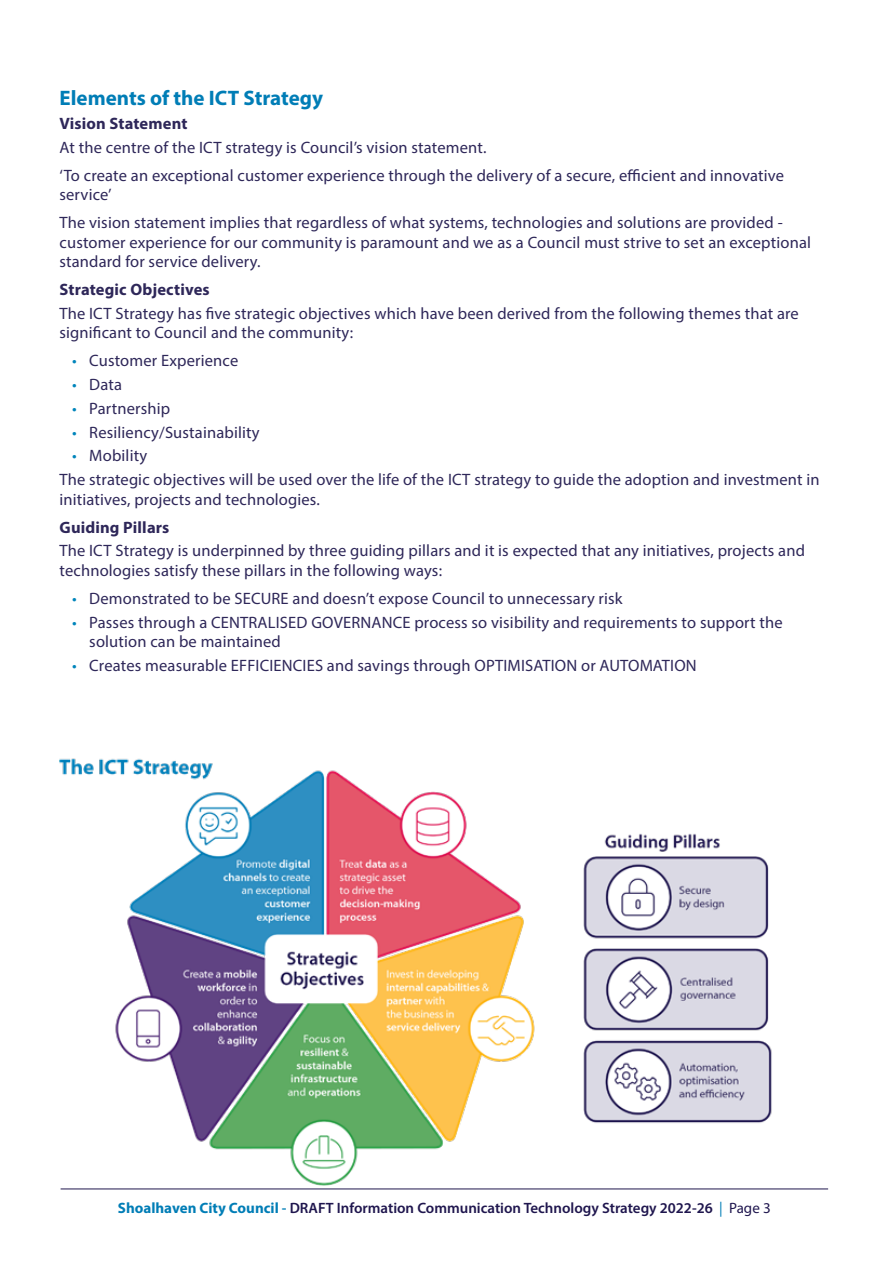
<style>
.page{position:relative;width:893px;height:1263px;background:#fff}
.page>*{position:absolute;margin:0;border:0;box-sizing:border-box;transform-origin:0 0}
.t1{font:700 21px "Myriad Pro";color:#007db6}
.t2{font:16.5px/19.5px "Myriad Pro";letter-spacing:.01em;color:#2e2759}
.t3{font:700 16.5px "Myriad Pro";letter-spacing:.01em;color:#2e2759}
.t4{font:600 15px "Myriad Pro";color:#1f164e}
.s1{color:#0085bb}
.s2{font-weight:700;color:#007db6}
.s3{color:#007db6}
.s4{font-weight:400;color:#007db6}
.s5{font-weight:400}
</style>
<div class="page">
<hr style="left:61px;top:1188px;width:767px;height:1px;background:#1f164e">
<img style="left:59px;top:758px;width:748px;height:432px">
<p class="t1" style="left:60px;top:84px;width:265px">Elements of the ICT Strategy</p>
<p class="t3" style="left:60px;top:112px;width:129px">Vision Statement</p>
<p class="t2" style="left:60px;top:133px;width:726px;line-height:28px">At the centre of the ICT strategy is Council’s vision statement.<br>‘To create an exceptional customer experience through the delivery of a secure, efficient and innovative</p>
<p class="t2" style="left:60px;top:180px;width:725px;line-height:28px">service’<br>The vision statement implies that regardless of what systems, technologies and solutions are provided -</p>
<p class="t2" style="left:60px;top:232px;width:753px">customer experience for our community is paramount and we as a Council must strive to set an exceptional standard for service delivery.</p>
<p class="t3" style="left:60px;top:279px;width:152px">Strategic Objectives</p>
<p class="t2" style="left:60px;top:303px;width:741px">The ICT Strategy has five strategic objectives which have been derived from the following themes that are significant to Council and the community:</p>
<p class="t2" style="left:72px;top:351px;width:168px"><span class="s1">•</span> Customer Experience</p>
<p class="t2" style="left:72px;top:375px;width:51px"><span class="s1">•</span> Data</p>
<p class="t2" style="left:72px;top:398px;width:99px"><span class="s1">•</span> Partnership</p>
<p class="t2" style="left:72px;top:422px;width:189px"><span class="s1">•</span> Resiliency/Sustainability</p>
<p class="t2" style="left:60px;top:444px;width:761px;line-height:23.7px;text-indent:13px"><span class="s1">•</span> Mobility<br>The strategic objectives will be used over the life of the ICT strategy to guide the adoption and investment in</p>
<p class="t2" style="left:60px;top:489px;width:262px">initiatives, projects and technologies.</p>
<p class="t3" style="left:60px;top:516px;width:111px">Guiding Pillars</p>
<p class="t2" style="left:60px;top:541px;width:747px">The ICT Strategy is underpinned by three guiding pillars and it is expected that any initiatives, projects and technologies satisfy these pillars in the following ways:</p>
<p class="t2" style="left:72px;top:588px;width:552px"><span class="s1">•</span> Demonstrated to be SECURE and doesn’t expose Council to unnecessary risk</p>
<p class="t2" style="left:89px;top:612px;width:695px;text-indent:-17px"><span class="s1">•</span> Passes through a CENTRALISED GOVERNANCE process so visibility and requirements to support the solution can be maintained</p>
<p class="t2" style="left:72px;top:655px;width:626px"><span class="s1">•</span> Creates measurable EFFICIENCIES and savings through OPTIMISATION or AUTOMATION</p>
<p class="t4" style="left:118px;top:1198px;width:654px"><span class="s2">Shoalhaven City Council</span> <span class="s3">-</span> DRAFT Information Communication Technology Strategy 2022-26 <span class="s4">|</span> <span class="s5">Page 3</span></p>
</div>
